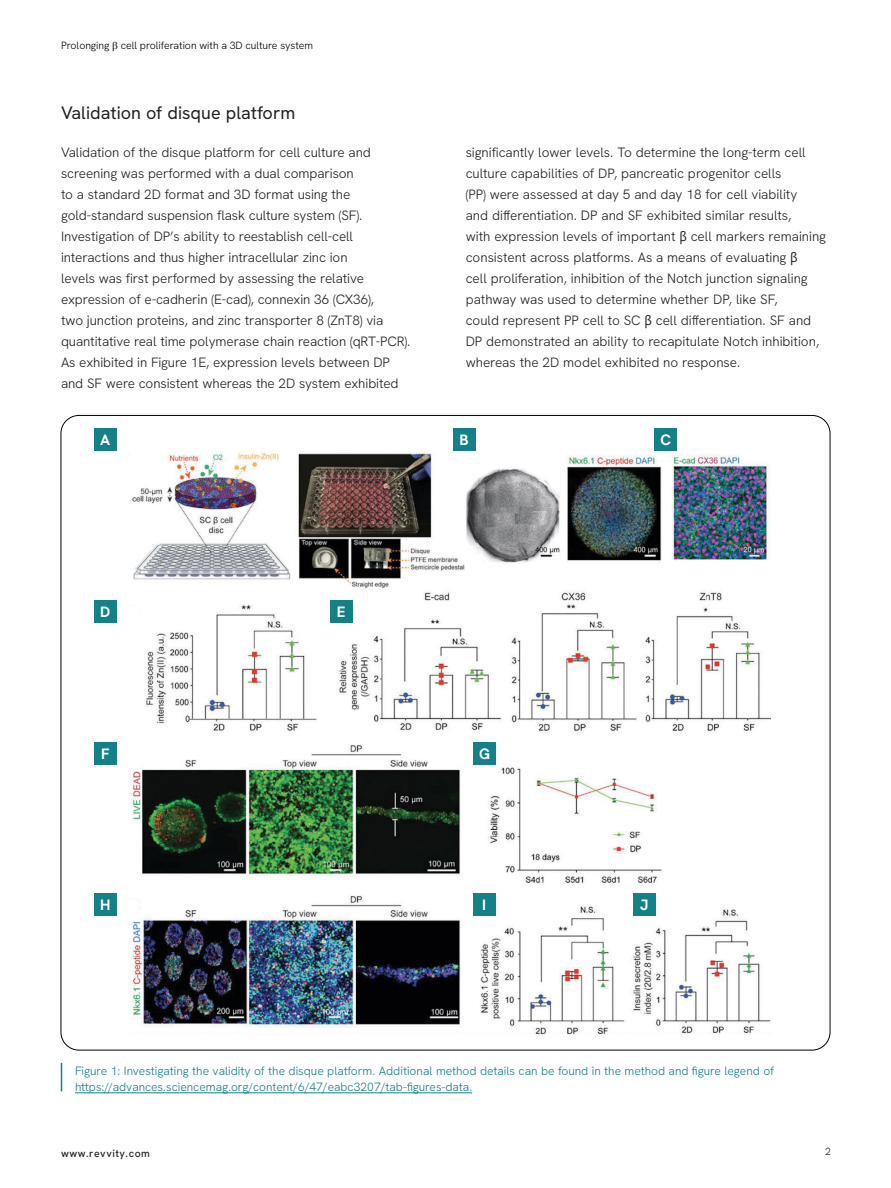
<style>
.page{position:relative;width:891px;height:1188px;background:#fff}
.page>*{position:absolute;margin:0;border:0;box-sizing:border-box;transform-origin:0 0}
.Sub_Head{font:18px "Hanken Grotesk";color:#231f20}
.Body_Copy{font:700 15px "Hanken Grotesk";color:#fff}
.Body_Copy-2{font:300 13.5px/21px "Hanken Grotesk";letter-spacing:-.005em;color:#231f20}
.Captions{font:300 12px/16.5px "Hanken Grotesk";color:#148087}
.t1{font:300 10.5px "Hanken Grotesk";color:#000}
.t2{font:500 10.5px "Hanken Grotesk";letter-spacing:.05em;color:#231f20}
.t3{font:300 10.5px "Hanken Grotesk";color:#231f20}
</style>
<div class="page">
<svg style="left:61px;top:1063px;width:1px;height:28px"></svg>
<hr style="left:75px;top:1093px;width:397px;height:1px;background:#148087">
<img style="left:129px;top:445px;width:641px;height:590px">
<div style="left:94px;top:428px;width:23px;height:22px;background:#148087"></div>
<div style="left:453px;top:428px;width:22px;height:22px;background:#148087"></div>
<div style="left:655px;top:428px;width:22px;height:22px;background:#148087"></div>
<div style="left:94px;top:600px;width:23px;height:22px;background:#148087"></div>
<div style="left:330px;top:600px;width:23px;height:22px;background:#148087"></div>
<div style="left:94px;top:742px;width:23px;height:22px;background:#148087"></div>
<div style="left:473px;top:742px;width:23px;height:22px;background:#148087"></div>
<div style="left:94px;top:893px;width:23px;height:23px;background:#148087"></div>
<div style="left:473px;top:893px;width:23px;height:23px;background:#148087"></div>
<div style="left:634px;top:893px;width:22px;height:23px;background:#148087"></div>
<p class="t1" style="left:61px;top:39px;width:253px">Prolonging cell proliferation with a 3D culture system</p>
<p class="Sub_Head" style="left:61px;top:101px;width:236px">Validation of disque platform</p>
<p class="Body_Copy-2" style="left:61px;top:141px;width:351px">Validation of the disque platform for cell culture and screening was performed with a dual comparison<br>to a standard 2D format and 3D format using the gold-standard suspension flask culture system (SF).<br>Investigation of DP’s ability to reestablish cell-cell interactions and thus higher intracellular zinc ion<br>levels was first performed by assessing the relative expression of e-cadherin (E-cad), connexin 36 (CX36),<br>two junction proteins, and zinc transporter 8 (ZnT8) via quantitative real time polymerase chain reaction (qRT-PCR).<br>As exhibited in Figure 1E, expression levels between DP and SF were consistent whereas the 2D system exhibited</p>
<p class="Body_Copy-2" style="left:466px;top:141px;width:362px">significantly lower levels. To determine the long-term cell culture capabilities of DP, pancreatic progenitor cells<br>(PP) were assessed at day 5 and day 18 for cell viability<br>and differentiation. DP and SF exhibited similar results,<br>with expression levels of important cell markers remaining consistent across platforms. As a means of evaluating<br>cell proliferation, inhibition of the Notch junction signaling pathway was used to determine whether DP, like SF,<br>could represent PP cell to SC cell differentiation. SF and DP demonstrated an ability to recapitulate Notch inhibition, whereas the 2D model exhibited no response.</p>
<p class="Body_Copy" style="left:100px;top:430px;width:12px">A</p>
<p class="Body_Copy" style="left:459px;top:430px;width:11px">B</p>
<p class="Body_Copy" style="left:661px;top:430px;width:12px">C</p>
<p class="Body_Copy" style="left:100px;top:602px;width:12px">D</p>
<p class="Body_Copy" style="left:337px;top:602px;width:10px">E</p>
<p class="Body_Copy" style="left:101px;top:744px;width:10px">F</p>
<p class="Body_Copy" style="left:479px;top:744px;width:13px">G</p>
<p class="Body_Copy" style="left:100px;top:895px;width:12px">H</p>
<p class="Body_Copy" style="left:482px;top:895px;width:5px">I</p>
<p class="Body_Copy" style="left:640px;top:895px;width:10px">J</p>
<p class="Captions" style="left:75px;top:1062px;width:701px">Figure 1: Investigating the validity of the disque platform. Additional method details can be found in the method and figure legend of https://advances.sciencemag.org/content/6/47/eabc3207/tab-figures-data.</p>
<p class="t2" style="left:61px;top:1147px;width:90px">www.revvity.com</p>
<p class="t3" style="left:825px;top:1145px;width:7px">2</p>
</div>
